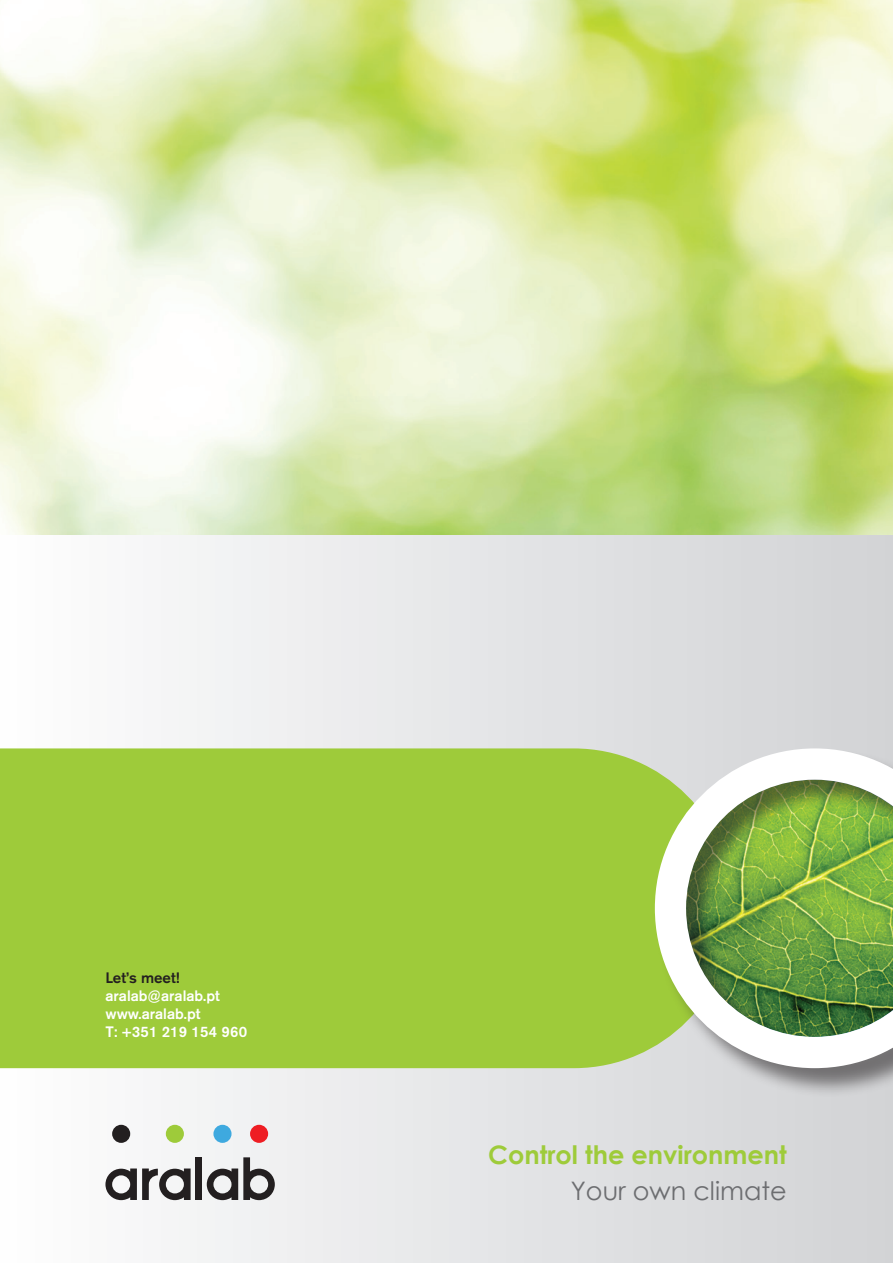
<style>
.page{position:relative;width:893px;height:1263px;background:#fff}
.page>*{position:absolute;margin:0;border:0;box-sizing:border-box;transform-origin:0 0}
.t1{font:700 25.5px "Century Gothic";color:#9ecb3a}
.t2{font:25.5px "Century Gothic";color:#6c6d70}
.t3{font:500 15px "Akzidenz Grotesk BE";color:#fff}
.t4{font:500 15px "Akzidenz Grotesk BE";letter-spacing:.02em;color:#fff}
.t5{font:500 15px "Akzidenz Grotesk BE";color:#231f20}
</style>
<div class="page">
<img style="left:0;top:0;width:893px;height:536px">
<div style="left:0;top:536px;width:893px;height:727px;background:linear-gradient(to right,#fdfdfe,#d1d2d5)"></div>
<div style="left:0;top:748px;width:655px;height:320px;background:#9ecb3a"></div>
<div style="left:656px;top:749px;width:237px;height:348px;background:#231f20;opacity:.55"></div>
<svg style="left:655px;top:748px;width:238px;height:320px"></svg>
<svg style="left:105px;top:1168px;width:86px;height:32px"></svg>
<svg style="left:207px;top:1157px;width:68px;height:43px"></svg>
<div style="left:196px;top:1157px;width:6px;height:43px;background:#231f20"></div>
<div style="left:112px;top:1125px;width:18px;height:18px;background:#231f20;border-radius:50%"></div>
<div style="left:166px;top:1125px;width:18px;height:18px;background:#9ecb3a;border-radius:50%"></div>
<div style="left:213px;top:1125px;width:19px;height:18px;background:#3ea9df;border-radius:50%"></div>
<div style="left:250px;top:1125px;width:18px;height:18px;background:#ee1d23;border-radius:50%"></div>
<p class="t5" style="left:105px;top:968px;width:76px">Let’s meet!</p>
<p class="t3" style="left:105px;top:986px;width:116px">aralab@aralab.pt</p>
<p class="t3" style="left:105px;top:1004px;width:97px">www.aralab.pt</p>
<p class="t4" style="left:105px;top:1022px;width:143px">T: +351 219 154 960</p>
<p class="t1" style="left:488px;top:1135px;width:300px">Control the environment</p>
<p class="t2" style="left:571px;top:1173px;width:217px">Your own climate</p>
</div>
